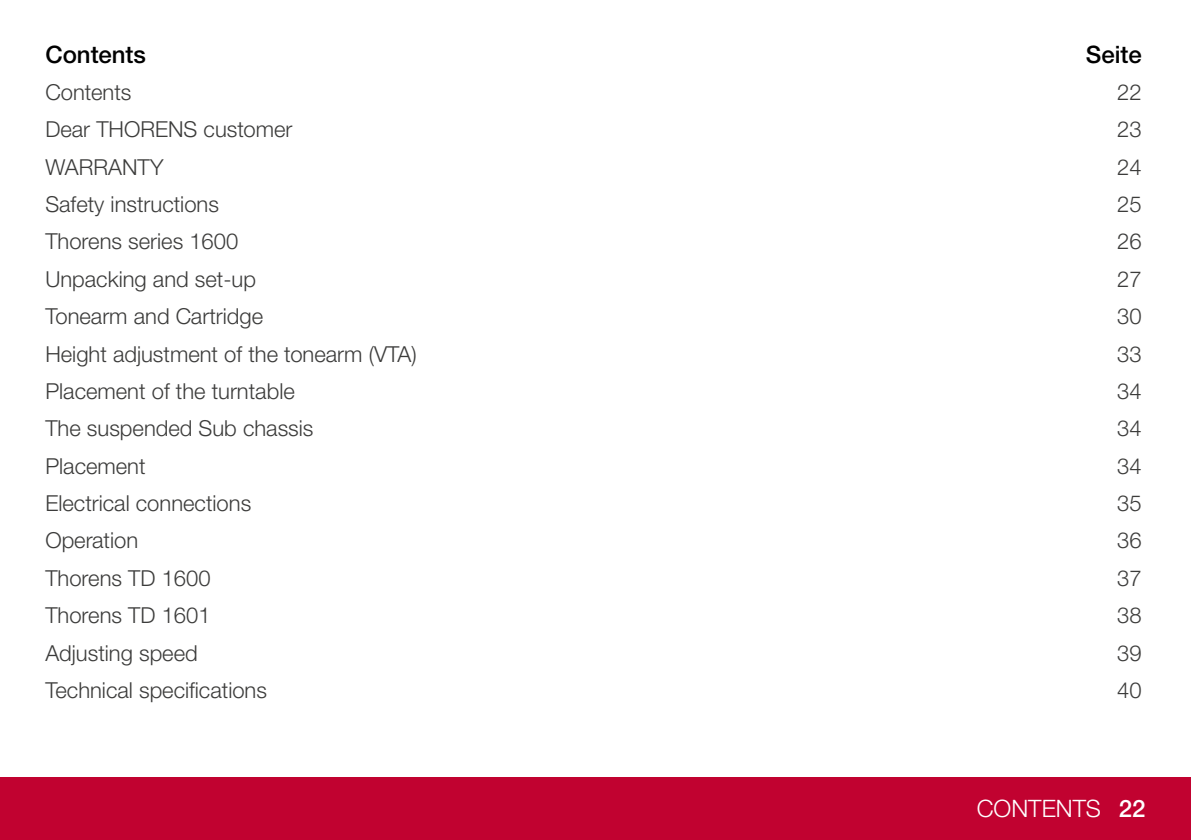
<style>
.page{position:relative;width:1191px;height:840px;background:#fff}
.page>*{position:absolute;margin:0;border:0;box-sizing:border-box;transform-origin:0 0}
.t1{font:500 24px "Helvetica Neue LTW1 G";color:#000}
.t2{font:300 24px "Helvetica Neue LTW1 G";color:#fff}
.t3{font:300 22px "Helvetica Neue LTW1 G";color:#3c3c3b}
.s1{font-weight:500}
</style>
<div class="page">
<div style="left:0;top:777px;width:1191px;height:62px;background:#c10230"></div>
<p class="t1" style="left:45px;top:40px;width:102px">Contents</p>
<p class="t1" style="left:1086px;top:40px;width:57px">Seite</p>
<p class="t3" style="left:45px;top:79px;width:88px">Contents</p>
<p class="t3" style="left:1117px;top:79px;width:26px">22</p>
<p class="t3" style="left:45px;top:116px;width:249px">Dear THORENS customer</p>
<p class="t3" style="left:1117px;top:116px;width:26px">23</p>
<p class="t3" style="left:45px;top:153px;width:120px">WARRANTY</p>
<p class="t3" style="left:1117px;top:153px;width:26px">24</p>
<p class="t3" style="left:45px;top:191px;width:175px">Safety instructions</p>
<p class="t3" style="left:1117px;top:191px;width:26px">25</p>
<p class="t3" style="left:45px;top:228px;width:194px">Thorens series 1600</p>
<p class="t3" style="left:1117px;top:228px;width:26px">26</p>
<p class="t3" style="left:45px;top:265px;width:212px">Unpacking and set-up</p>
<p class="t3" style="left:1117px;top:265px;width:26px">27</p>
<p class="t3" style="left:45px;top:303px;width:219px">Tonearm and Cartridge</p>
<p class="t3" style="left:1117px;top:303px;width:26px">30</p>
<p class="t3" style="left:45px;top:340px;width:373px">Height adjustment of the tonearm (VTA)</p>
<p class="t3" style="left:1117px;top:340px;width:26px">33</p>
<p class="t3" style="left:45px;top:377px;width:251px">Placement of the turntable</p>
<p class="t3" style="left:1117px;top:377px;width:26px">34</p>
<p class="t3" style="left:45px;top:415px;width:270px">The suspended Sub chassis</p>
<p class="t3" style="left:1117px;top:415px;width:26px">34</p>
<p class="t3" style="left:45px;top:452px;width:102px">Placement</p>
<p class="t3" style="left:1117px;top:452px;width:26px">34</p>
<p class="t3" style="left:45px;top:489px;width:207px">Electrical connections</p>
<p class="t3" style="left:1117px;top:489px;width:26px">35</p>
<p class="t3" style="left:45px;top:527px;width:94px">Operation</p>
<p class="t3" style="left:1117px;top:527px;width:26px">36</p>
<p class="t3" style="left:45px;top:564px;width:167px">Thorens TD 1600</p>
<p class="t3" style="left:1117px;top:564px;width:26px">37</p>
<p class="t3" style="left:45px;top:601px;width:167px">Thorens TD 1601</p>
<p class="t3" style="left:1117px;top:601px;width:26px">38</p>
<p class="t3" style="left:45px;top:639px;width:154px">Adjusting speed</p>
<p class="t3" style="left:1117px;top:639px;width:26px">39</p>
<p class="t3" style="left:45px;top:676px;width:223px">Technical specifications</p>
<p class="t3" style="left:1117px;top:676px;width:26px">40</p>
<p class="t2" style="left:976px;top:793px;width:170px">CONTENTS <span class="s1">22</span></p>
</div>
